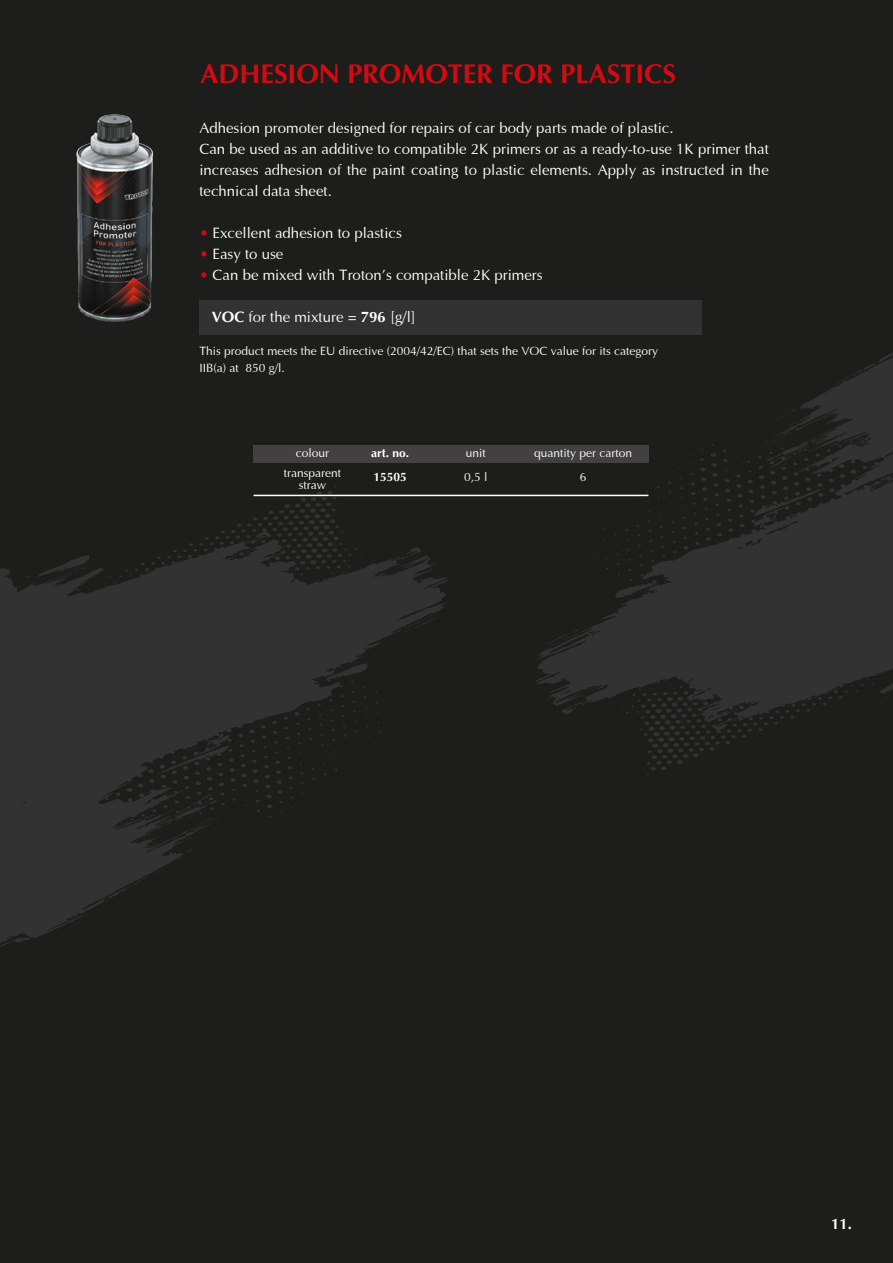
<style>
.page{position:relative;width:893px;height:1263px;background:#1d1d1b}
.page>*{position:absolute;margin:0;border:0;box-sizing:border-box;transform-origin:0 0}
.t1{font:700 27px "Ottawa";color:#d20a11}
.t2{font:15px/21px "Ottawa";color:#fff}
.t3{font:700 15px "Ottawa";color:#fff}
.t4{font:12px/24px "Ottawa";color:#fff}
.t5{font:700 12px/24px "Ottawa";color:#fff}
.s1{color:#d20a11}
.s2{font-weight:700}
</style>
<div class="page">
<div style="left:199px;top:300px;width:503px;height:34px;background:#333232"></div>
<svg style="left:0;top:353px;width:893px;height:594px"></svg>
<div style="left:253px;top:445px;width:395px;height:17px;background:#424040"></div>
<hr style="left:254px;top:495px;width:394px;height:1px;background:#fff">
<img style="left:76px;top:114px;width:78px;height:208px">
<h1 class="t1" style="left:201px;top:57px;width:477px">ADHESION PROMOTER FOR PLASTICS</h1>
<p class="t2" style="left:199px;top:118px;width:571px">Adhesion promoter designed for repairs of car body parts made of plastic.<br>Can be used as an additive to compatible 2K primers or as a ready-to-use 1K primer that increases adhesion of the paint coating to plastic elements. Apply as instructed in the technical data sheet.</p>
<p class="t2" style="left:199px;top:223px;width:204px"><span class="s1">•</span> Excellent adhesion to plastics</p>
<p class="t2" style="left:199px;top:244px;width:86px"><span class="s1">•</span> Easy to use</p>
<p class="t2" style="left:199px;top:265px;width:345px"><span class="s1">•</span> Can be mixed with Troton’s compatible 2K primers</p>
<p class="t2" style="left:212px;top:307px;width:206px"><span class="s2">VOC</span> for the mixture = <span class="s2">796</span> [g/l]</p>
<p class="t4" style="left:199px;top:343px;width:460px;line-height:16.5px">This product meets the EU directive (2004/42/EC) that sets the VOC value for its category<br>IIB(a) at 850 g/l.</p>
<p class="t4" style="left:284px;top:443px;width:59px;line-height:19.5px;text-align:center">colour transparent</p>
<p class="t4" style="left:299px;top:473px;width:29px">straw</p>
<p class="t5" style="left:371px;top:441px;width:39px">art. no.<br>15505</p>
<p class="t4" style="left:464px;top:441px;width:25px">unit<br>0,5 l</p>
<p class="t4" style="left:534px;top:441px;width:100px;text-align:center">quantity per carton<br>6</p>
<p class="t3" style="left:831px;top:1215px;width:22px">11.</p>
</div>
